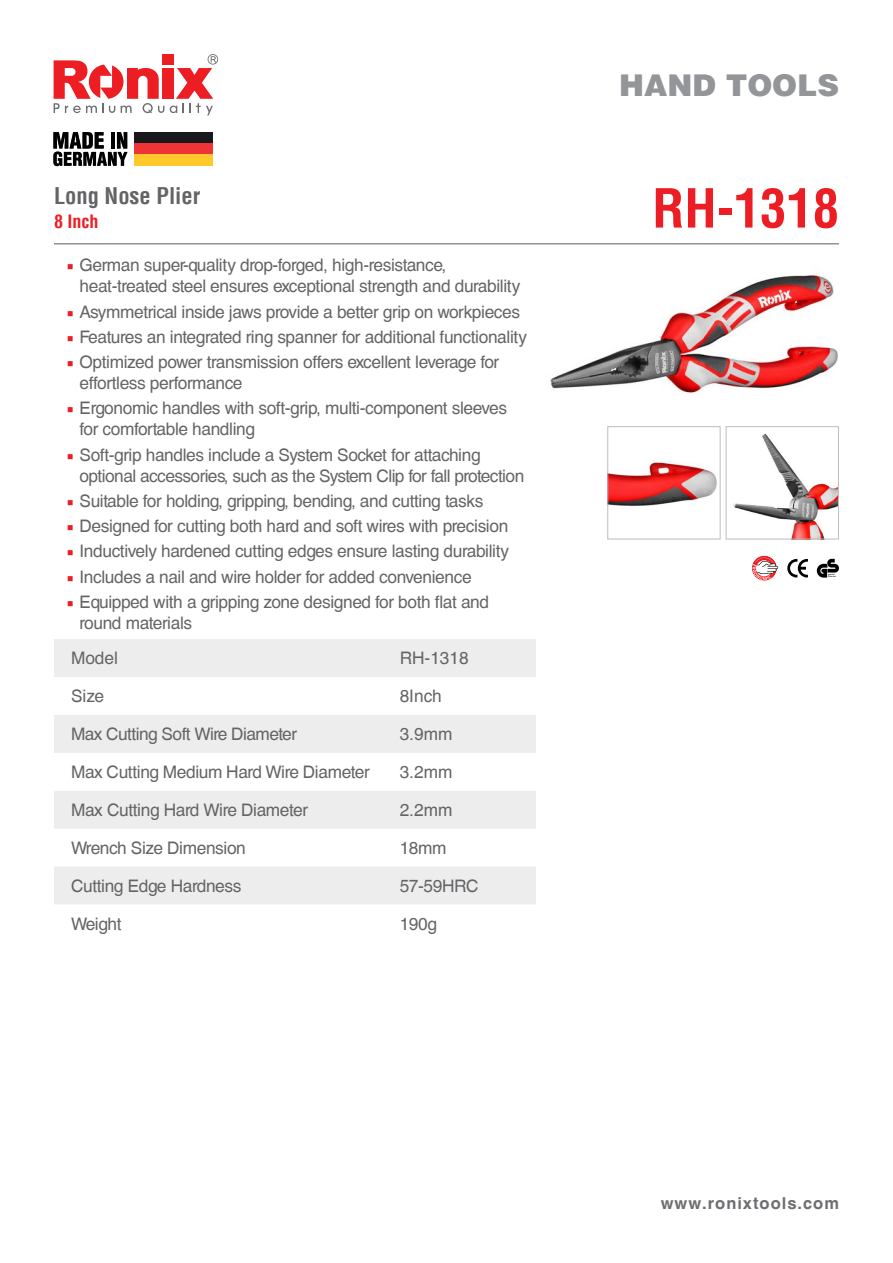
<style>
.page{position:relative;width:893px;height:1263px;background:#fff}
.page>*{position:absolute;margin:0;border:0;box-sizing:border-box;transform-origin:0 0}
.t1{font:700 condensed 52.5px "Helvetica LT";color:#ed1d24}
.t2{font:900 30px "Helvetica LT";color:#939598}
.t3{font:700 condensed 22.5px "Helvetica LT";color:#636466}
.t4{font:700 condensed 18px "Helvetica LT";color:#ed1d24}
.t5{font:17.25px/21px "Helvetica CE";letter-spacing:-.02em;color:#636466}
.t6{font:700 16.5px "Helvetica CE";letter-spacing:.06em;color:#6d6e71}
.s1{font-family:"Minion Pro";color:#ed1d24}
</style>
<div class="page">
<svg style="left:170px;top:54px;width:48px;height:61px"></svg>
<div style="left:162px;top:68px;width:11px;height:31px;background:#ed1d24"></div>
<svg style="left:54px;top:60px;width:110px;height:53px"></svg>
<div style="left:162px;top:54px;width:11px;height:11px;background:#ed1d24"></div>
<svg style="left:54px;top:639px;width:482px;height:265px;fill:#ededee"></svg>
<hr style="left:54px;top:243px;width:785px;height:1px;background:#6d6e71">
<div style="left:134px;top:132px;width:79px;height:11px;background:#19191c"></div>
<div style="left:134px;top:143px;width:79px;height:12px;background:#ee3436"></div>
<div style="left:134px;top:155px;width:79px;height:11px;background:#ffc92b"></div>
<svg style="left:53px;top:132px;width:75px;height:34px"></svg>
<img style="left:550px;top:275px;width:288px;height:118px">
<img style="left:609px;top:462px;width:108px;height:44px">
<div style="left:607px;top:426px;width:114px;height:113px;border:1px solid #bcbec0"></div>
<img style="left:733px;top:433px;width:104px;height:104px">
<div style="left:726px;top:426px;width:113px;height:113px;border:1px solid #bcbec0"></div>
<svg style="left:787px;top:559px;width:21px;height:18px"></svg>
<svg style="left:817px;top:559px;width:22px;height:19px"></svg>
<svg style="left:752px;top:555px;width:27px;height:26px"></svg>
<h3 class="t3" style="left:54px;top:181px;width:148px">Long Nose Plier</h3>
<p class="t4" style="left:54px;top:210px;width:46px">8 Inch</p>
<p class="t5" style="left:80px;top:255px;width:442px;text-indent:-13px"><span class="s1">■</span> German super-quality drop-forged, high-resistance, heat-treated steel ensures exceptional strength and durability</p>
<p class="t5" style="left:67px;top:301px;width:455px"><span class="s1">■</span> Asymmetrical inside jaws provide a better grip on workpieces</p>
<p class="t5" style="left:67px;top:326px;width:462px"><span class="s1">■</span> Features an integrated ring spanner for additional functionality</p>
<p class="t5" style="left:80px;top:352px;width:421px;text-indent:-13px"><span class="s1">■</span> Optimized power transmission offers excellent leverage for effortless performance</p>
<p class="t5" style="left:80px;top:398px;width:429px;text-indent:-13px"><span class="s1">■</span> Ergonomic handles with soft-grip, multi-component sleeves for comfortable handling</p>
<p class="t5" style="left:80px;top:444px;width:446px;text-indent:-13px"><span class="s1">■</span> Soft-grip handles include a System Socket for attaching optional accessories, such as the System Clip for fall protection</p>
<p class="t5" style="left:67px;top:490px;width:418px"><span class="s1">■</span> Suitable for holding, gripping, bending, and cutting tasks</p>
<p class="t5" style="left:67px;top:516px;width:443px"><span class="s1">■</span> Designed for cutting both hard and soft wires with precision</p>
<p class="t5" style="left:67px;top:541px;width:444px"><span class="s1">■</span> Inductively hardened cutting edges ensure lasting durability</p>
<p class="t5" style="left:67px;top:566px;width:406px"><span class="s1">■</span> Includes a nail and wire holder for added convenience</p>
<p class="t5" style="left:80px;top:591px;width:411px;text-indent:-13px"><span class="s1">■</span> Equipped with a gripping zone designed for both flat and round materials</p>
<p class="t5" style="left:71px;top:648px;width:48px">Model</p>
<p class="t5" style="left:400px;top:648px;width:71px">RH-1318</p>
<p class="t5" style="left:71px;top:686px;width:35px">Size</p>
<p class="t5" style="left:400px;top:686px;width:43px">8Inch</p>
<p class="t5" style="left:71px;top:724px;width:228px">Max Cutting Soft Wire Diameter</p>
<p class="t5" style="left:400px;top:724px;width:54px">3.9mm</p>
<p class="t5" style="left:71px;top:761px;width:300px">Max Cutting Medium Hard Wire Diameter</p>
<p class="t5" style="left:400px;top:761px;width:54px">3.2mm</p>
<p class="t5" style="left:71px;top:799px;width:239px">Max Cutting Hard Wire Diameter</p>
<p class="t5" style="left:400px;top:799px;width:54px">2.2mm</p>
<p class="t5" style="left:71px;top:837px;width:176px">Wrench Size Dimension</p>
<p class="t5" style="left:400px;top:837px;width:48px">18mm</p>
<p class="t5" style="left:71px;top:875px;width:172px">Cutting Edge Hardness</p>
<p class="t5" style="left:400px;top:875px;width:80px">57-59HRC</p>
<p class="t5" style="left:71px;top:913px;width:52px">Weight</p>
<p class="t5" style="left:400px;top:913px;width:39px">190g</p>
<h2 class="t2" style="left:619px;top:65px;width:221px">HAND TOOLS</h2>
<h1 class="t1" style="left:652px;top:176px;width:188px">RH-1318</h1>
<p class="t6" style="left:661px;top:1193px;width:180px">www.ronixtools.com</p>
</div>
